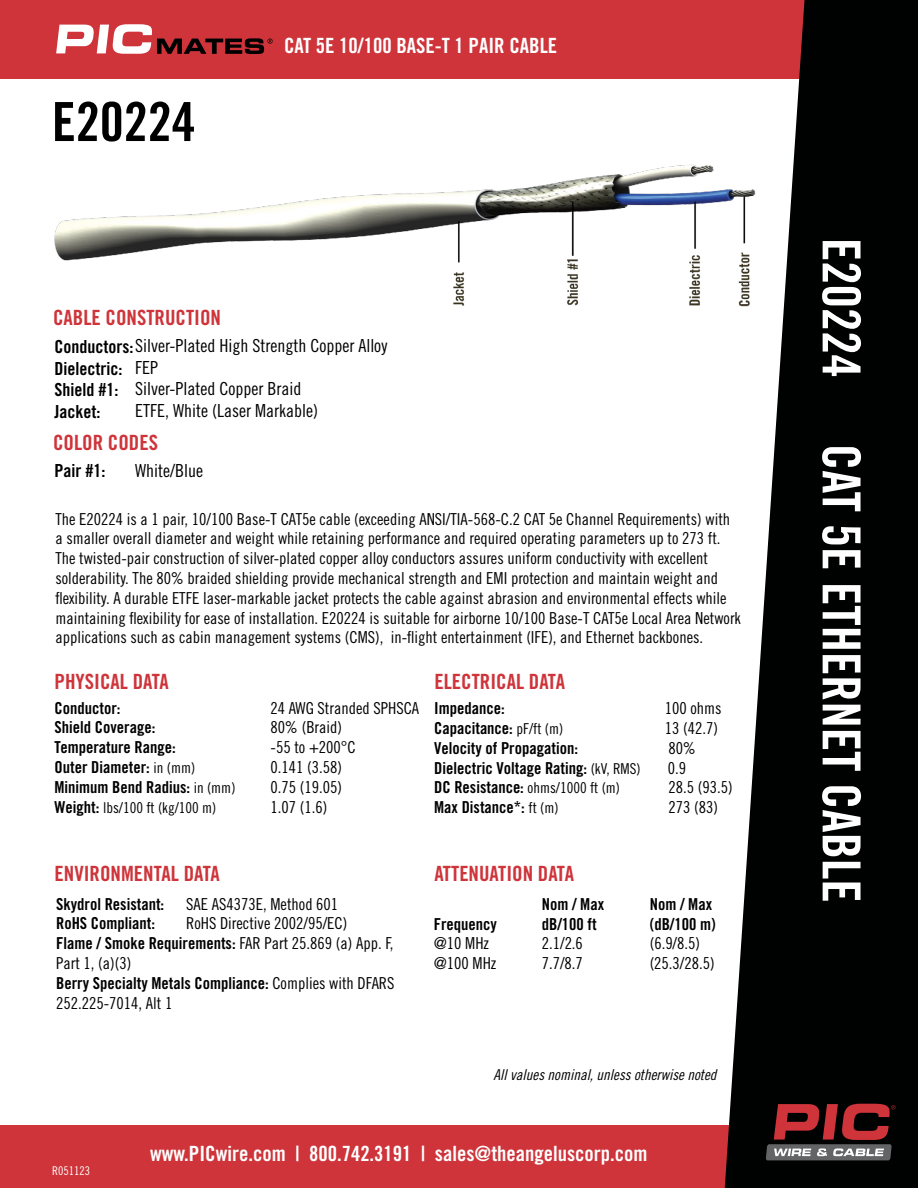
<style>
.page{position:relative;width:918px;height:1188px;background:#fff}
.page>*{position:absolute;margin:0;border:0;box-sizing:border-box;transform-origin:0 0}
.t1{font:54px "Trade Gothic LT Std Bd Cn 20";color:#000}
.t2{font:52.5px "Trade Gothic LT Std Bd Cn 20";color:#fff}
.t3{font:21px "Trade Gothic LT Std Bd Cn 20";color:#ce343a}
.t4{font:21px "Trade Gothic LT Std Bd Cn 20";color:#fff}
.t5{font:18px/21.6px "Trade Gothic LT Std Cn 18";color:#000}
.t6{font:18px/21.6px "Trade Gothic LT Std Bd Cn 20";color:#000}
.t7{font:16.5px/19.8px "Trade Gothic LT Std Cn 18";color:#000}
.t8{font:16.5px "Trade Gothic LT Std Bd Cn 20";color:#000}
.t9{font:15px "Trade Gothic LT Std Cn 18";color:#000}
.t10{font:15px "Trade Gothic LT Std Cn 18 Obl";color:#000}
.t11{font:12px "Trade Gothic LT Std Cn 18";color:#fff}
.s1{font-family:"Trade Gothic LT Std Bd Cn 20"}
.s2{font-family:"Trade Gothic LT Std Cn 18";font-size:15px}
.s3{font-family:"Trade Gothic LT Std Bd Cn 20";font-size:16.5px}
.s4{font-family:"Trade Gothic LT Std Cn 18"}
</style>
<div class="page">
<div style="left:0;top:0;width:806px;height:79px;background:#ce343a"></div>
<div style="left:0;top:1125px;width:741px;height:63px;background:#ce343a"></div>
<svg style="left:725px;top:0;width:193px;height:1188px;fill:#000101"></svg>
<svg style="left:766px;top:1104px;width:130px;height:56px;background:#693638"></svg>
<svg style="left:56px;top:24px;width:217px;height:30px"></svg>
<img style="left:54px;top:159px;width:708px;height:147px">
<h1 class="t1" style="left:52px;top:89px;width:145px">E20224</h1>
<p class="t4" style="left:284px;top:32px;width:275px">CAT 5E 10/100 BASE-T 1 PAIR CABLE</p>
<p class="t3" style="left:53px;top:305px;width:169px">CABLE CONSTRUCTION</p>
<p class="t5" style="left:55px;top:335px;width:334px"><span class="s1">Conductors:</span>Silver-Plated High Strength Copper Alloy</p>
<p class="t6" style="left:55px;top:357px;width:69px">Dielectric:<br>Shield #1:<br>Jacket:</p>
<p class="t5" style="left:135px;top:356px;width:184px">FEP<br>Silver-Plated Copper Braid<br>ETFE, White (Laser Markable)</p>
<p class="t3" style="left:53px;top:430px;width:106px">COLOR CODES</p>
<p class="t6" style="left:55px;top:460px;width:52px">Pair #1:</p>
<p class="t5" style="left:135px;top:460px;width:69px">White/Blue</p>
<p class="t7" style="left:55px;top:509px;width:687px">The E20224 is a 1 pair, 10/100 Base-T CAT5e cable (exceeding ANSI/TIA-568-C.2 CAT 5e Channel Requirements) with a smaller overall diameter and weight while retaining performance and required operating parameters up to 273 ft.<br>The twisted-pair construction of silver-plated copper alloy conductors assures uniform conductivity with excellent solderability. The 80% braided shielding provide mechanical strength and EMI protection and maintain weight and flexibility. A durable ETFE laser-markable jacket protects the cable against abrasion and environmental effects while maintaining flexibility for ease of installation. E20224 is suitable for airborne 10/100 Base-T CAT5e Local Area Network applications such as cabin management systems (CMS), in-flight entertainment (IFE), and Ethernet backbones.</p>
<p class="t3" style="left:55px;top:669px;width:116px">PHYSICAL DATA</p>
<p class="t3" style="left:434px;top:668px;width:132px">ELECTRICAL DATA</p>
<p class="t8" style="left:55px;top:698px;width:67px">Conductor:</p>
<p class="t7" style="left:271px;top:698px;width:150px">24 AWG Stranded SPHSCA</p>
<p class="t8" style="left:55px;top:718px;width:102px">Shield Coverage:</p>
<p class="t7" style="left:271px;top:717px;width:73px">80% (Braid)</p>
<p class="t8" style="left:55px;top:737px;width:123px">Temperature Range:</p>
<p class="t7" style="left:271px;top:737px;width:87px">-55 to +200°C</p>
<p class="t8" style="left:55px;top:757px;width:142px">Outer Diameter: <span class="s2">in (mm)</span></p>
<p class="t7" style="left:271px;top:757px;width:73px">0.141 (3.58)</p>
<p class="t8" style="left:55px;top:777px;width:182px">Minimum Bend Radius: <span class="s2">in (mm)</span></p>
<p class="t7" style="left:271px;top:777px;width:73px">0.75 (19.05)</p>
<p class="t9" style="left:55px;top:798px;width:163px"><span class="s3">Weight:</span> lbs/100 ft (kg/100 m)</p>
<p class="t7" style="left:271px;top:797px;width:58px">1.07 (1.6)</p>
<p class="t8" style="left:434px;top:698px;width:72px">Impedance:</p>
<p class="t7" style="left:665px;top:698px;width:58px">100 ohms</p>
<p class="t8" style="left:434px;top:718px;width:131px">Capacitance: <span class="s2">pF/ft (m)</span></p>
<p class="t7" style="left:665px;top:718px;width:55px">13 (42.7)</p>
<p class="t8" style="left:434px;top:738px;width:145px">Velocity of Propagation:</p>
<p class="t7" style="left:669px;top:738px;width:29px">80%</p>
<p class="t8" style="left:434px;top:758px;width:208px">Dielectric Voltage Rating: <span class="s2">(kV, RMS)</span></p>
<p class="t7" style="left:668px;top:758px;width:20px">0.9</p>
<p class="t9" style="left:434px;top:779px;width:187px"><span class="s3">DC Resistance:</span> ohms/1000 ft (m)</p>
<p class="t7" style="left:669px;top:777px;width:66px">28.5 (93.5)</p>
<p class="t8" style="left:434px;top:797px;width:126px">Max Distance*: <span class="s2">ft (m)</span></p>
<p class="t7" style="left:669px;top:797px;width:51px">273 (83)</p>
<p class="t3" style="left:55px;top:861px;width:167px">ENVIRONMENTAL DATA</p>
<p class="t3" style="left:434px;top:861px;width:141px">ATTENUATION DATA</p>
<p class="t8" style="left:56px;top:894px;width:110px">Skydrol Resistant:</p>
<p class="t7" style="left:186px;top:894px;width:154px">SAE AS4373E, Method 601</p>
<p class="t8" style="left:56px;top:914px;width:100px">RoHS Compliant:</p>
<p class="t7" style="left:186px;top:913px;width:163px">RoHS Directive 2002/95/EC)</p>
<p class="t8" style="left:56px;top:933px;width:339px">Flame / Smoke Requirements: <span class="s4">FAR Part 25.869 (a) App. F,</span></p>
<p class="t7" style="left:56px;top:953px;width:77px">Part 1, (a)(3)</p>
<p class="t8" style="left:56px;top:973px;width:340px">Berry Specialty Metals Compliance: <span class="s4">Complies with DFARS</span></p>
<p class="t7" style="left:56px;top:993px;width:118px">252.225-7014, Alt 1</p>
<p class="t8" style="left:542px;top:894px;width:64px">Nom / Max</p>
<p class="t8" style="left:650px;top:894px;width:64px">Nom / Max</p>
<p class="t8" style="left:434px;top:914px;width:65px">Frequency</p>
<p class="t8" style="left:542px;top:914px;width:56px">dB/100 ft</p>
<p class="t8" style="left:650px;top:914px;width:67px">(dB/100 m)</p>
<p class="t7" style="left:434px;top:933px;width:57px">@10 MHz</p>
<p class="t7" style="left:542px;top:933px;width:43px">2.1/2.6</p>
<p class="t7" style="left:650px;top:933px;width:52px">(6.9/8.5)</p>
<p class="t7" style="left:434px;top:953px;width:64px">@100 MHz</p>
<p class="t7" style="left:542px;top:953px;width:43px">7.7/8.7</p>
<p class="t7" style="left:650px;top:953px;width:67px">(25.3/28.5)</p>
<p class="t10" style="left:493px;top:1066px;width:225px">All values nominal, unless otherwise noted</p>
<p class="t11" style="left:52px;top:1163px;width:39px">R051123</p>
<p class="t4" style="left:150px;top:1141px;width:499px">www.PICwire.com | 800.742.3191 | sales@theangeluscorp.com</p>
<h2 class="t2" style="left:873px;top:238px;width:141px;rotate:90deg">E20224</h2>
<h2 class="t2" style="left:873px;top:444px;width:460px;rotate:90deg">CAT 5E ETHERNET CABLE</h2>
</div>
